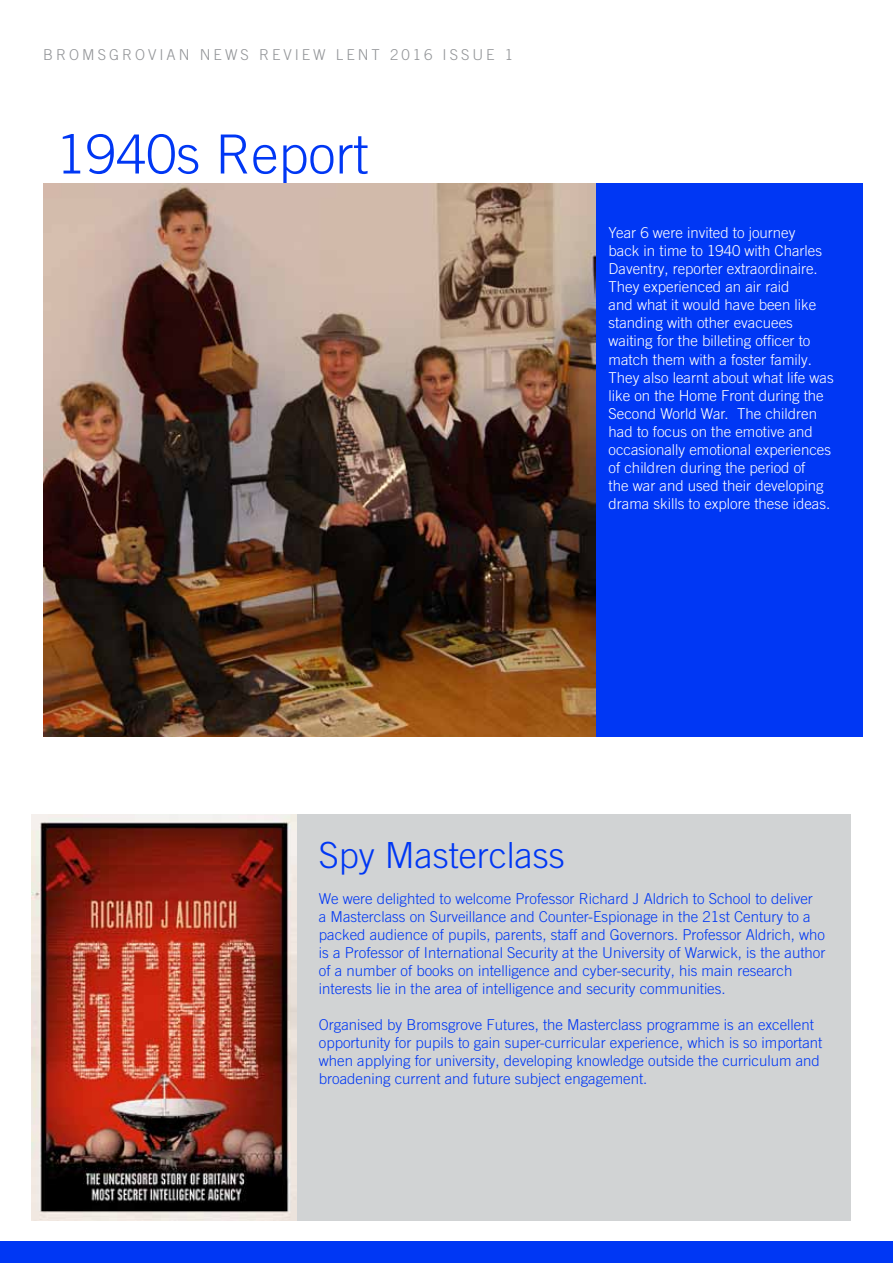
<style>
.page{position:relative;width:893px;height:1263px;background:#fff}
.page>*{position:absolute;margin:0;border:0;box-sizing:border-box;transform-origin:0 0}
.t1{font:300 54px "Trade Gothic LT Com";color:#0037f4}
.t2{font:300 36px "Trade Gothic LT Com";color:#0037f4}
.t3{font:300 15px/18px "Trade Gothic LT Com";color:#0037f4}
.t4{font:300 15px/18px "Trade Gothic LT Com";color:#fff}
.t5{font:300 15px "Trade Gothic LT Com";letter-spacing:.2em;color:#939598}
</style>
<div class="page">
<div style="left:0;top:1242px;width:893px;height:21px;background:#0037f4"></div>
<div style="left:583px;top:183px;width:280px;height:554px;background:#0037f4"></div>
<img style="left:43px;top:183px;width:552px;height:554px">
<img style="left:31px;top:814px;width:266px;height:406px">
<div style="left:298px;top:814px;width:553px;height:406px;background:#d1d3d4"></div>
<p class="t5" style="left:43px;top:46px;width:471px">b rom sg ro via n news review l ent 2016 issue 1</p>
<h1 class="t1" style="left:56px;top:122px;width:314px">1940s Report</h1>
<p class="t4" style="left:609px;top:224px;width:227px">Year 6 were invited to journey<br>back in time to 1940 with Charles<br>Daventry, reporter extraordinaire.<br>They experienced an air raid<br>and what it would have been like standing with other evacuees waiting for the billeting officer to match them with a foster family.<br>They also learnt about what life was like on the Home Front during the<br>Second World War. The children had to focus on the emotive and occasionally emotional experiences of children during the period of<br>the war and used their developing drama skills to explore these ideas.</p>
<h2 class="t2" style="left:319px;top:834px;width:247px">Spy Masterclass</h2>
<p class="t3" style="left:319px;top:889px;width:508px">We were delighted to welcome Professor R ichard J Aldrich to School to deliver<br>a Masterclass on Surveillance and Counter-Espionage in the 21st Century to a packed audience of pupils, parents, staff and Governors. Professor Aldrich, who is a Professor of I nternational Security at the U niversity of Warwick, is the author of a number of books on intelligence and cyber-security, his main research interests lie in the area of intelligence and security communities.</p>
<p class="t3" style="left:319px;top:1015px;width:505px">Organised by Bromsgrove Futures, the Masterclass programme is an excellent opportunity for pupils to gain super-curricular experience, which is so important when applying for university, developing knowledge outside the curriculum and broadening current and future subject engagement.</p>
</div>
